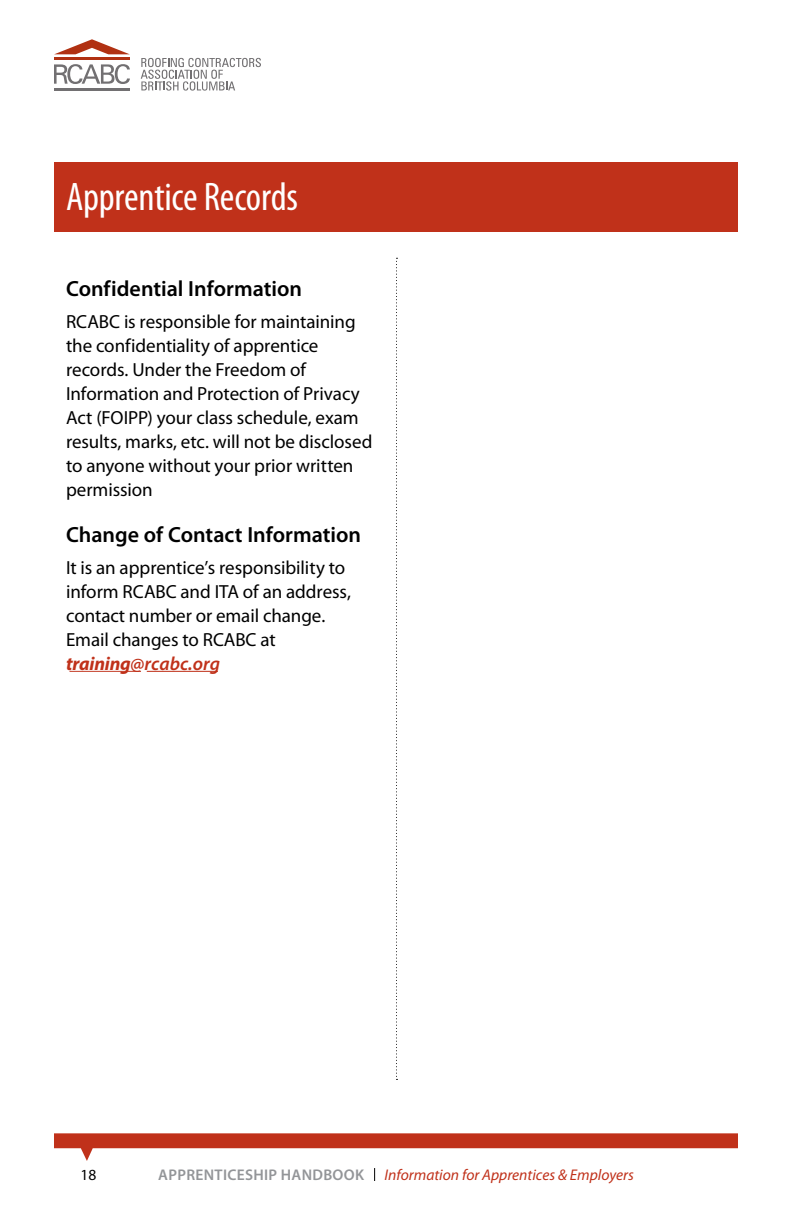
<style>
.page{position:relative;width:792px;height:1224px;background:#fff}
.page>*{position:absolute;margin:0;border:0;box-sizing:border-box;transform-origin:0 0}
.HEADER_1{font:condensed 40px "Myriad Pro";letter-spacing:-.005em;color:#fff}
.HEADER_2{font:600 22px "Myriad Pro";color:#000}
.BODY_COPY{font:19px/24px "Myriad Pro";letter-spacing:-.005em;color:#000}
.t1{font:italic 15.6px "Myriad Pro";color:#c0311a}
.t2{font:600 15.6px "Myriad Pro";letter-spacing:.02em;color:#939598}
.t3{font:15.6px "Myriad Pro";color:#000}
.s1{font-weight:700;font-style:italic;color:#c0311a}
.s2{font-weight:600;font-style:italic;color:#c0311a}
</style>
<div class="page">
<hr style="left:54px;top:58px;width:76px;height:2px;background:#b13112">
<hr style="left:54px;top:88px;width:76px;height:2px;background:#727072">
<svg style="left:55px;top:39px;width:74px;height:15px"></svg>
<svg style="left:54px;top:64px;width:76px;height:20px"></svg>
<svg style="left:141px;top:58px;width:120px;height:33px"></svg>
<svg style="left:374px;top:1168px;width:1px;height:13px"></svg>
<svg style="left:54px;top:1133px;width:684px;height:28px"></svg>
<div style="left:54px;top:162px;width:684px;height:70px;background:#c0311a"></div>
<svg style="left:396px;top:258px;width:1px;height:822px"></svg>
<hr style="left:147px;top:671px;width:71px;height:1px;background:#c0311a">
<hr style="left:69px;top:671px;width:72px;height:1px;background:#c0311a">
<p class="HEADER_1" style="left:66px;top:175px;width:234px">Apprentice Records</p>
<p class="HEADER_2" style="left:66px;top:277px;width:238px">Confidential Information</p>
<p class="BODY_COPY" style="left:66px;top:310px;width:308px">RCABC is responsible for maintaining the confidentiality of apprentice records. Under the Freedom of Information and Protection of Privacy Act (FOIPP) your class schedule, exam results, marks, etc. will not be disclosed to anyone without your prior written permission</p>
<p class="HEADER_2" style="left:66px;top:523px;width:297px">Change of Contact Information</p>
<p class="BODY_COPY" style="left:66px;top:556px;width:287px">It is an apprentice’s responsibility to inform RCABC and ITA of an address, contact number or email change.<br>Email changes to RCABC at <span class="s1">training</span><span class="s2">@rcabc.org</span></p>
<p class="t3" style="left:81px;top:1166px;width:17px">18</p>
<p class="t2" style="left:158px;top:1166px;width:207px">APPRENTICESHIP HANDBOOK</p>
<p class="t1" style="left:385px;top:1166px;width:251px">Information for Apprentices &amp; Employers</p>
</div>
